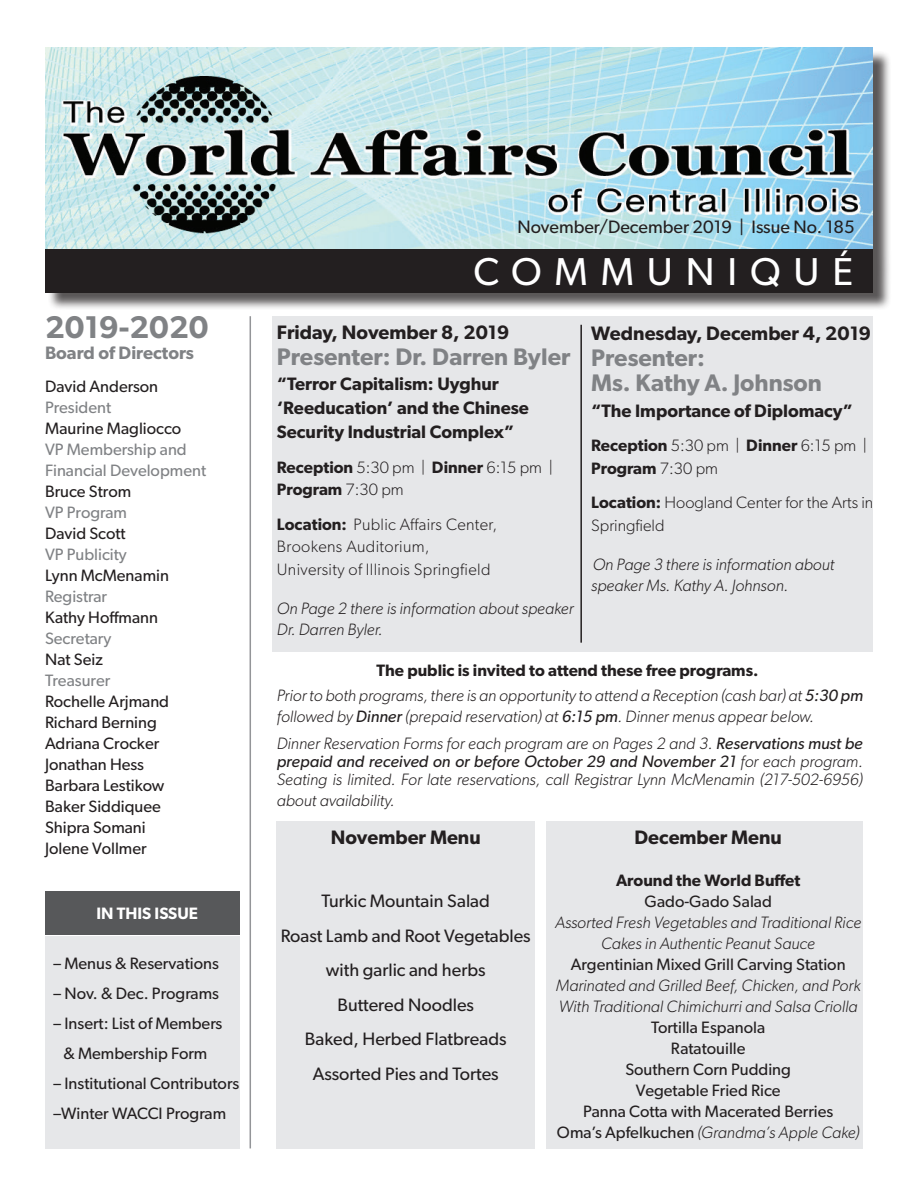
<style>
.page{position:relative;width:918px;height:1188px;background:#fff}
.page>*{position:absolute;margin:0;border:0;box-sizing:border-box;transform-origin:0 0}
.t1{font:39px "Gibson";letter-spacing:.33em;color:#fff}
.t2{font:600 31.5px "Gibson";color:#808285}
.t3{font:600 24px/25.5px "Gibson";color:#808285}
.t4{font:600 19.5px "Gibson";color:#231f20}
.t5{font:18px/34.5px "Gibson";color:#231f20;text-align:center}
.t6{font:600 18px/24px "Gibson";color:#231f20}
.t7{font:600 18px "Gibson";color:#808285}
.t8{font:italic 300 16.5px/21px "Gibson";color:#231f20}
.t9{font:16.5px/21px "Gibson";color:#231f20}
.t10{font:600 16.5px/22.5px "Gibson";color:#231f20}
.t11{font:16.5px/21px "Gibson";color:#808285}
.t12{font:300 16.5px/22.5px "Gibson";letter-spacing:.02em;color:#231f20}
.t13{font:300 16.5px/22.5px "Gibson";color:#231f20}
.t14{font:600 16.5px "Gibson";color:#fff}
.s1{font-weight:300}
.s2{font-weight:600}
.s3{font-weight:600;font-style:normal}
.s4{font-weight:400}
.s5{font-weight:300;font-style:italic}
</style>
<div class="page">
<div style="left:277px;top:821px;width:258px;height:328px;background:#e6e7e9"></div>
<div style="left:547px;top:821px;width:316px;height:328px;background:#e6e7e9"></div>
<div style="left:47px;top:50px;width:845px;height:261px;background:#231f20;opacity:.75"></div>
<img style="left:45px;top:48px;width:828px;height:201px">
<div style="left:45px;top:249px;width:828px;height:43px;background:#231f20"></div>
<div style="left:272px;top:316px;width:601px;height:335px;background:#e6e7e9"></div>
<div style="left:45px;top:936px;width:195px;height:212px;background:#e6e7e9"></div>
<div style="left:45px;top:892px;width:195px;height:43px;background:#57585a"></div>
<hr style="left:250px;top:316px;width:1px;height:832px;background:#939598">
<hr style="left:580px;top:325px;width:2px;height:318px;background:#231f20">
<h2 class="t2" style="left:45px;top:308px;width:165px">2019-2020</h2>
<p class="t7" style="left:45px;top:342px;width:150px">Board of Directors</p>
<p class="t9" style="left:45px;top:376px;width:115px">David Anderson</p>
<p class="t11" style="left:45px;top:397px;width:68px">President</p>
<p class="t9" style="left:45px;top:418px;width:138px">Maurine Magliocco</p>
<p class="t11" style="left:45px;top:439px;width:163px">VP Membership and<br>Financial Development</p>
<p class="t9" style="left:45px;top:481px;width:88px">Bruce Strom</p>
<p class="t11" style="left:45px;top:502px;width:84px">VP Program</p>
<p class="t9" style="left:45px;top:523px;width:82px">David Scott</p>
<p class="t11" style="left:45px;top:544px;width:83px">VP Publicity</p>
<p class="t9" style="left:45px;top:565px;width:125px">Lynn McMenamin</p>
<p class="t11" style="left:45px;top:586px;width:64px">Registrar</p>
<p class="t9" style="left:45px;top:607px;width:115px">Kathy Hoffmann</p>
<p class="t11" style="left:45px;top:628px;width:68px">Secretary</p>
<p class="t9" style="left:45px;top:649px;width:59px">Nat Seiz</p>
<p class="t11" style="left:45px;top:670px;width:67px">Treasurer</p>
<p class="t9" style="left:45px;top:691px;width:126px">Rochelle Arjmand<br>Richard Berning<br>Adriana Crocker<br>Jonathan Hess<br>Barbara Lestikow<br>Baker Siddiquee<br>Shipra Somani<br>Jolene Vollmer</p>
<p class="t14" style="left:96px;top:903px;width:103px">IN THIS ISSUE</p>
<p class="t9" style="left:54px;top:952px;width:167px">– Menus &amp; Reservations</p>
<p class="t9" style="left:54px;top:982px;width:167px">– Nov. &amp; Dec. Programs</p>
<p class="t9" style="left:54px;top:1008px;width:170px;line-height:30px;text-align:center">– Insert: List of Members &amp; Membership Form</p>
<p class="t9" style="left:54px;top:1068px;width:187px;line-height:30px">– Institutional Contributors –Winter WACCI Program</p>
<p class="t5" style="left:517px;top:209px;width:339px">November/December 2019 | Issue No. 185</p>
<h1 class="t1" style="left:474px;top:248px;width:381px">COMMUNIQUÉ</h1>
<p class="t4" style="left:277px;top:321px;width:234px">Friday, November 8, 2019</p>
<h3 class="t3" style="left:277px;top:343px;width:295px">Presenter: Dr. Darren Byler</h3>
<p class="t6" style="left:277px;top:372px;width:254px">“Terror Capitalism: Uyghur ‘Reeducation’ and the Chinese<br>Security Industrial Complex”</p>
<p class="t10" style="left:277px;top:455px;width:277px">Reception <span class="s1">5:30 pm |</span> Dinner <span class="s1">6:15 pm |<br></span>Program <span class="s1">7:30 pm</span></p>
<p class="t12" style="left:277px;top:513px;width:222px"><span class="s2">Location:</span> Public Affairs Center,<br>Brookens Auditorium,<br>University of Illinois Springfield</p>
<p class="t8" style="left:277px;top:597px;width:298px">On Page 2 there is information about speaker<br>Dr. Darren Byler.</p>
<p class="t4" style="left:591px;top:322px;width:281px">Wednesday, December 4, 2019</p>
<h3 class="t3" style="left:591px;top:344px;width:232px">Presenter:<br>Ms. Kathy A. Johnson</h3>
<p class="t6" style="left:591px;top:398px;width:263px">“The Importance of Diplomacy”</p>
<p class="t10" style="left:591px;top:434px;width:277px">Reception <span class="s1">5:30 pm |</span> Dinner <span class="s1">6:15 pm |<br></span>Program <span class="s1">7:30 pm</span></p>
<p class="t13" style="left:591px;top:491px;width:284px"><span class="s2">Location:</span> Hoogland Center for the Arts in<br>Springfield</p>
<p class="t8" style="left:591px;top:554px;width:245px">On Page 3 there is information about speaker Ms. Kathy A. Johnson.</p>
<p class="t8" style="left:277px;top:658px;width:588px;line-height:24.3px;text-align:center"><span class="s3">The public is invited to attend these free programs.<br></span>Prior to both programs, there is an opportunity to attend a Reception (cash bar) at <span class="s4">5:30 pm</span></p>
<p class="t8" style="left:277px;top:702px;width:588px;line-height:27px">followed by <span class="s4">Dinner</span> (prepaid reservation) at <span class="s4">6:15 pm</span>. Dinner menus appear below.<br>Dinner Reservation Forms for each program are on Pages 2 and 3. <span class="s4">Reservations must be</span></p>
<p class="t8" style="left:277px;top:752px;width:588px;line-height:18px"><span class="s4">prepaid and received on or before October 29 and November 21</span> for each program.<br>Seating is limited. For late reservations, call Registrar Lynn McMenamin (217-502-6956)</p>
<p class="t8" style="left:277px;top:789px;width:120px">about availability.</p>
<p class="t4" style="left:331px;top:826px;width:151px">November Menu</p>
<p class="t4" style="left:635px;top:826px;width:149px">December Menu</p>
<p class="t10" style="left:616px;top:869px;width:186px">Around the World Buffet</p>
<p class="t9" style="left:644px;top:891px;width:129px">Gado-Gado Salad</p>
<p class="t8" style="left:555px;top:912px;width:308px;text-align:center">Assorted Fresh Vegetables and Traditional Rice<br>Cakes in Authentic Peanut Sauce</p>
<p class="t9" style="left:571px;top:954px;width:276px">Argentinian Mixed Grill Carving Station</p>
<p class="t8" style="left:556px;top:975px;width:306px">Marinated and Grilled Beef, Chicken, and Pork<br>With Traditional Chimichurri and Salsa Criolla</p>
<p class="t9" style="left:557px;top:1017px;width:304px;text-align:center">Tortilla Espanola<br>Ratatouille<br>Southern Corn Pudding<br>Vegetable Fried Rice<br>Panna Cotta with Macerated Berries<br>Oma’s Apfelkuchen <span class="s5">(Grandma’s Apple Cake)</span></p>
<p class="t5" style="left:281px;top:884px;width:252px">Turkic Mountain Salad<br>Roast Lamb and Root Vegetables with garlic and herbs<br>Buttered Noodles<br>Baked, Herbed Flatbreads<br>Assorted Pies and Tortes</p>
</div>
